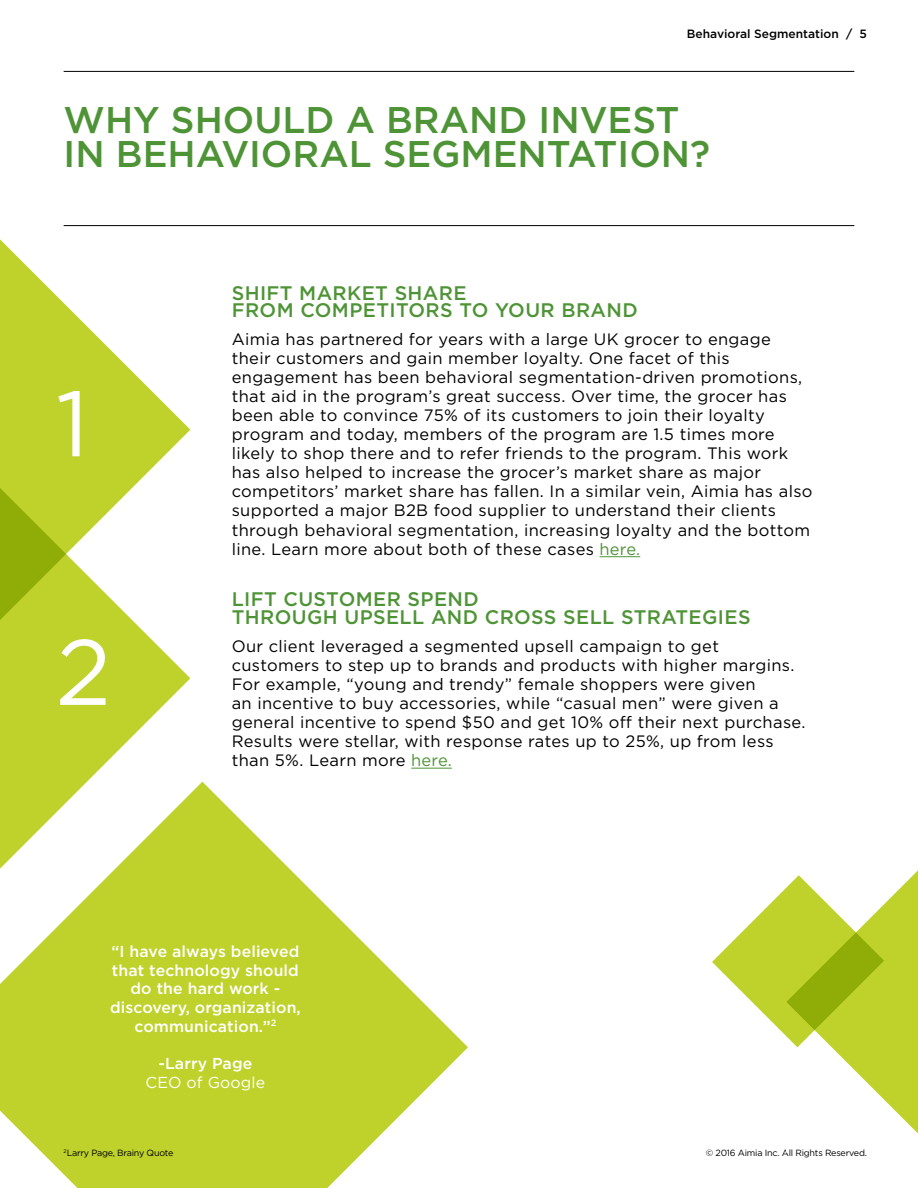
<style>
.page{position:relative;width:918px;height:1188px;background:#fff}
.page>*{position:absolute;margin:0;border:0;box-sizing:border-box;transform-origin:0 0}
.t1{font:92.55px "Gotham";color:#fff}
.t2{font:500 37.05px/33.8px "Gotham";color:#4e9436}
.t3{font:500 19.65px/17.2px "Gotham";letter-spacing:.02em;color:#4e9436}
.t4{font:16.5px/19px "Gotham";letter-spacing:.02em;color:#000}
.t5{font:500 15.9px/18.8px "Gotham";letter-spacing:.005em;color:#fff;text-align:center}
.t6{font:15.9px "Gotham";letter-spacing:.005em;color:#fff}
.t7{font:500 12px "Gotham";color:#000}
.t8{font:9px "Gotham";letter-spacing:-.025em;color:#000}
.s1{color:#4e9436}
</style>
<div class="page">
<hr style="left:64px;top:225px;width:790px;height:1px;background:#000">
<hr style="left:64px;top:71px;width:790px;height:1px;background:#000">
<svg style="left:0;top:225px;width:190px;height:221px;fill:#bfd22b"></svg>
<svg style="left:0;top:446px;width:190px;height:336px;fill:#bfd22b"></svg>
<svg style="left:0;top:782px;width:468px;height:406px;fill:#bfd22b"></svg>
<svg style="left:712px;top:870px;width:206px;height:264px"></svg>
<hr style="left:600px;top:556px;width:40px;height:1px;background:#4e9436">
<hr style="left:411px;top:768px;width:41px;height:1px;background:#4e9436">
<p class="t7" style="left:687px;top:26px;width:182px">Behavioral Segmentation / 5</p>
<h2 class="t2" style="left:64px;top:103px;width:648px">WHY SHOULD A BRAND INVEST<br>IN BEHAVIORAL SEGMENTATION?</h2>
<h1 class="t1" style="left:56px;top:364px;width:35px">1</h1>
<h1 class="t1" style="left:56px;top:613px;width:57px">2</h1>
<p class="t3" style="left:232px;top:284px;width:408px">SHIFT MARKET SHARE<br>FROM COMPETITORS TO YOUR BRAND</p>
<p class="t4" style="left:232px;top:329px;width:582px">Aimia has partnered for years with a large UK grocer to engage their customers and gain member loyalty. One facet of this engagement has been behavioral segmentation-driven promotions, that aid in the program’s great success. Over time, the grocer has been able to convince 75% of its customers to join their loyalty program and today, members of the program are 1.5 times more likely to shop there and to refer friends to the program. This work has also helped to increase the grocer’s market share as major competitors’ market share has fallen. In a similar vein, Aimia has also supported a major B2B food supplier to understand their clients through behavioral segmentation, increasing loyalty and the bottom line. Learn more about both of these cases <span class="s1">here.</span></p>
<p class="t3" style="left:232px;top:591px;width:520px">LIFT CUSTOMER SPEND<br>THROUGH UPSELL AND CROSS SELL STRATEGIES</p>
<p class="t4" style="left:232px;top:636px;width:575px">Our client leveraged a segmented upsell campaign to get customers to step up to brands and products with higher margins.<br>For example, “young and trendy” female shoppers were given<br>an incentive to buy accessories, while “casual men” were given a general incentive to spend $50 and get 10% off their next purchase.<br>Results were stellar, with response rates up to 25%, up from less than 5%. Learn more <span class="s1">here.</span></p>
<p class="t5" style="left:110px;top:942px;width:192px">“I have always believed that technology should do the hard work - discovery, organization, communication.”<sup>2</sup></p>
<p class="t5" style="left:159px;top:1054px;width:95px">-Larry Page</p>
<p class="t6" style="left:146px;top:1072px;width:121px">CEO of Google</p>
<p class="t8" style="left:64px;top:1147px;width:111px"><sup>2</sup>Larry Page, Brainy Quote</p>
<p class="t8" style="left:706px;top:1147px;width:163px">© 2016 Aimia Inc. All Rights Reserved.</p>
</div>
